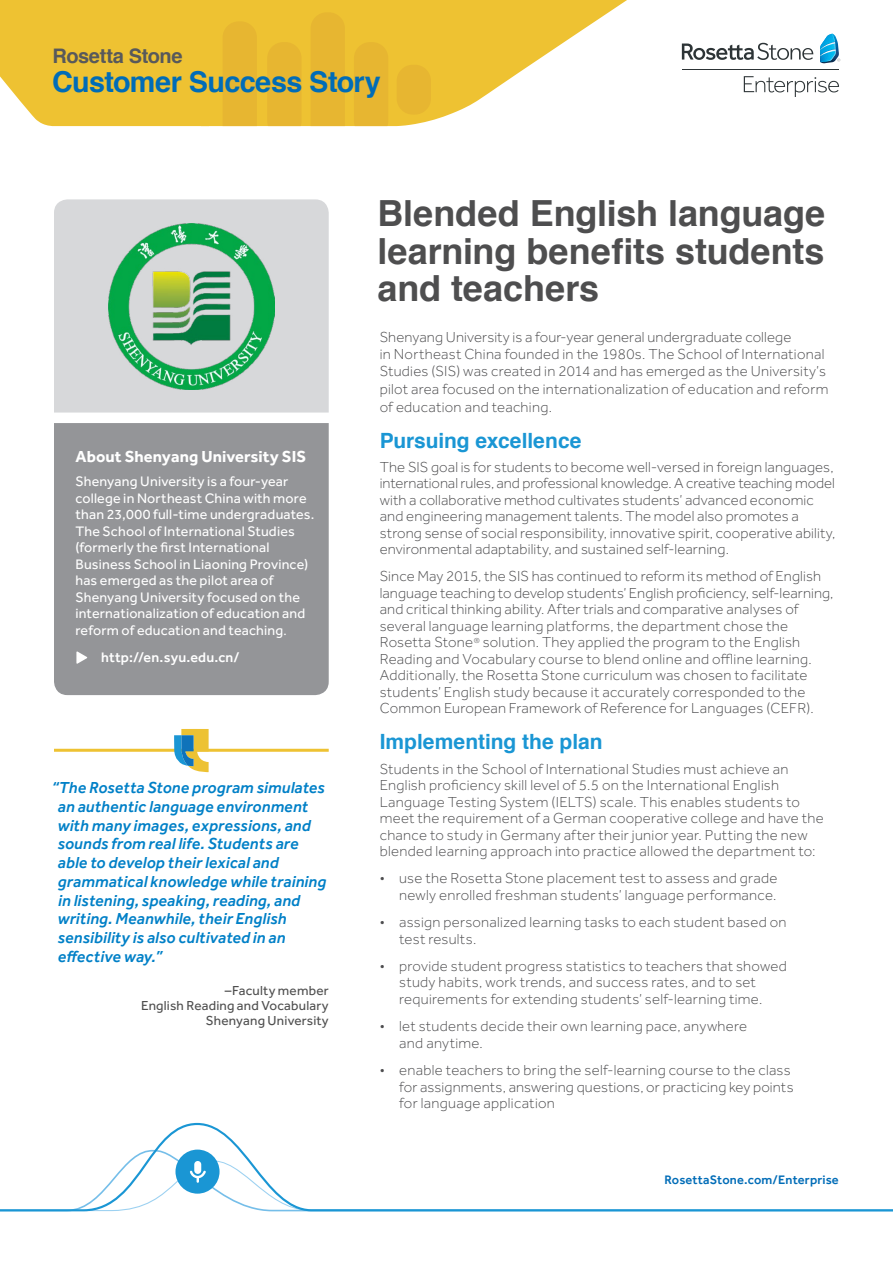
<style>
.page{position:relative;width:893px;height:1263px;background:#fff}
.page>*{position:absolute;margin:0;border:0;box-sizing:border-box;transform-origin:0 0}
.Headline_1{font:700 36px/37.5px "Helvetica";letter-spacing:-.005em;color:#4e4e4f;text-align:justify}
.t1{font:700 28.8px "Helvetica";letter-spacing:-.025em;color:#006cb7}
.Body_Text{font:700 21px "Helvetica";color:#1a96d4}
.t2{font:700 20.1px "Helvetica";letter-spacing:-.02em;color:#58595b}
.t3{font:italic 500 16.5px/18.8px "Effra";letter-spacing:.01em;color:#0080c7}
.t4{font:700 16.5px "Effra";letter-spacing:.005em;color:#fff}
.Body_Text-2{font:300 15px/16.5px "Effra";letter-spacing:.015em;color:#4d4d4f}
.t5{font:14.25px/16.5px "Effra";letter-spacing:.015em;color:#fff}
.Quote_Subject_Title{font:500 14.25px "Effra";letter-spacing:.015em;color:#fff}
.t6{font:13.5px/15px "Effra";letter-spacing:.015em;color:#4f4f4f;text-align:right}
.t7{font:500 12.75px "Effra";letter-spacing:.01em;color:#006cb7}
.s1{font-family:"Minion Pro"}
</style>
<div class="page">
<div style="left:54px;top:423px;width:275px;height:272px;background:#949598"></div>
<svg style="left:0;top:1123px;width:893px;height:88px"></svg>
<div style="left:175px;top:1149px;width:45px;height:45px;background:#1a96d4;border-radius:50%"></div>
<div style="left:194px;top:1161px;width:7px;height:13px;background:#fff;border-radius:4px"></div>
<svg style="left:190px;top:1170px;width:16px;height:13px"></svg>
<div style="left:54px;top:199px;width:275px;height:214px;background:#d7d8da"></div>
<hr style="left:54px;top:749px;width:275px;height:3px;background:#eec232">
<svg style="left:174px;top:729px;width:35px;height:43px"></svg>
<svg style="left:76px;top:651px;width:11px;height:13px"></svg>
<div style="left:0;top:0;width:202px;height:126px;background:#eec232"></div>
<svg style="left:202px;top:0;width:425px;height:126px;fill:#eec232"></svg>
<div style="left:311px;top:12px;width:34px;height:114px;background:#e7b631"></div>
<div style="left:354px;top:42px;width:34px;height:84px;background:#e7b631"></div>
<div style="left:397px;top:65px;width:34px;height:50px;background:#e7b631;border-radius:16px"></div>
<div style="left:267px;top:42px;width:35px;height:84px;background:#e7b631"></div>
<div style="left:223px;top:21px;width:34px;height:105px;background:#e7b631"></div>
<img style="left:109px;top:224px;width:165px;height:165px">
<hr style="left:682px;top:69px;width:157px;height:1px;background:#2d3436">
<svg style="left:682px;top:43px;width:131px;height:17px"></svg>
<svg style="left:820px;top:34px;width:20px;height:29px"></svg>
<svg style="left:744px;top:76px;width:95px;height:21px"></svg>
<p class="t2" style="left:52px;top:40px;width:132px">Rosetta Stone</p>
<p class="t1" style="left:52px;top:58px;width:330px">Customer Success Story</p>
<p class="t4" style="left:75px;top:447px;width:232px">About Shenyang University SIS</p>
<p class="t5" style="left:75px;top:473px;width:241px">Shenyang University is a four-year college in Northeast China with more than 23,000 full-time undergraduates.<br>The School of International Studies (formerly the first International Business School in Liaoning Province) has emerged as the pilot area of Shenyang University focused on the internationalization of education and reform of education and teaching<span class="s1">.</span></p>
<p class="Quote_Subject_Title" style="left:101px;top:649px;width:140px">http://en.syu.edu.cn/</p>
<p class="t3" style="left:58px;top:778px;width:270px;text-indent:-6px">“The Rosetta Stone program simulates an authentic language environment with many images, expressions, and sounds from real life. Students are able to develop their lexical and grammatical knowledge while training in listening, speaking, reading, and writing. Meanwhile, their English sensibility is also cultivated in an effective way.”</p>
<p class="t6" style="left:141px;top:983px;width:189px">–Faculty member<br>English Reading and Vocabulary<br>Shenyang University</p>
<p class="Headline_1" style="left:377px;top:195px;width:449px">Blended English language learning benefits students and teachers</p>
<p class="Body_Text-2" style="left:380px;top:328px;width:450px;line-height:17.4px">Shenyang University is a four-year general undergraduate college<br>in Northeast China founded in the 1980s. The School of International Studies (SIS) was created in 2014 and has emerged as the University’s pilot area focused on the internationalization of education and reform of education and teaching.</p>
<p class="Body_Text" style="left:380px;top:423px;width:203px">Pursuing excellence</p>
<p class="Body_Text-2" style="left:380px;top:458px;width:457px">The SIS goal is for students to become well-versed in foreign languages, international rules, and professional knowledge. A creative teaching model with a collaborative method cultivates students’ advanced economic and engineering management talents. The model also promotes a strong sense of social responsibility, innovative spirit, cooperative ability, environmental adaptability, and sustained self-learning.</p>
<p class="Body_Text-2" style="left:380px;top:568px;width:455px">Since May 2015, the SIS has continued to reform its method of English language teaching to develop students’ English proficiency, self-learning, and critical thinking ability. After trials and comparative analyses of several language learning platforms, the department chose the Rosetta Stone<sup>®</sup> solution. They applied the program to the English Reading and Vocabulary course to blend online and offline learning.<br>Additionally, the Rosetta Stone curriculum was chosen to facilitate students’ English study because it accurately corresponded to the Common European Framework of Reference for Languages (CEFR).</p>
<p class="Body_Text" style="left:380px;top:725px;width:225px">Implementing the plan</p>
<p class="Body_Text-2" style="left:380px;top:760px;width:446px">Students in the School of International Studies must achieve an English proficiency skill level of 5.5 on the International English Language Testing System (IELTS) scale. This enables students to meet the requirement of a German cooperative college and have the chance to study in Germany after their junior year. Putting the new blended learning approach into practice allowed the department to:</p>
<p class="Body_Text-2" style="left:380px;top:870px;width:399px;text-align:right">• use the Rosetta Stone placement test to assess and grade newly enrolled freshman students’ language performance.</p>
<p class="Body_Text-2" style="left:399px;top:914px;width:389px;text-indent:-20px">• assign personalized learning tasks to each student based on test results.</p>
<p class="Body_Text-2" style="left:399px;top:958px;width:389px;text-indent:-20px">• provide student progress statistics to teachers that showed study habits, work trends, and success rates, and to set requirements for extending students’ self-learning time.</p>
<p class="Body_Text-2" style="left:399px;top:1018px;width:349px;text-indent:-20px">• let students decide their own learning pace, anywhere and anytime.</p>
<p class="Body_Text-2" style="left:399px;top:1062px;width:396px;text-indent:-20px">• enable teachers to bring the self-learning course to the class for assignments, answering questions, or practicing key points for language application</p>
<p class="t7" style="left:664px;top:1172px;width:176px">RosettaStone.com/Enterprise</p>
</div>
